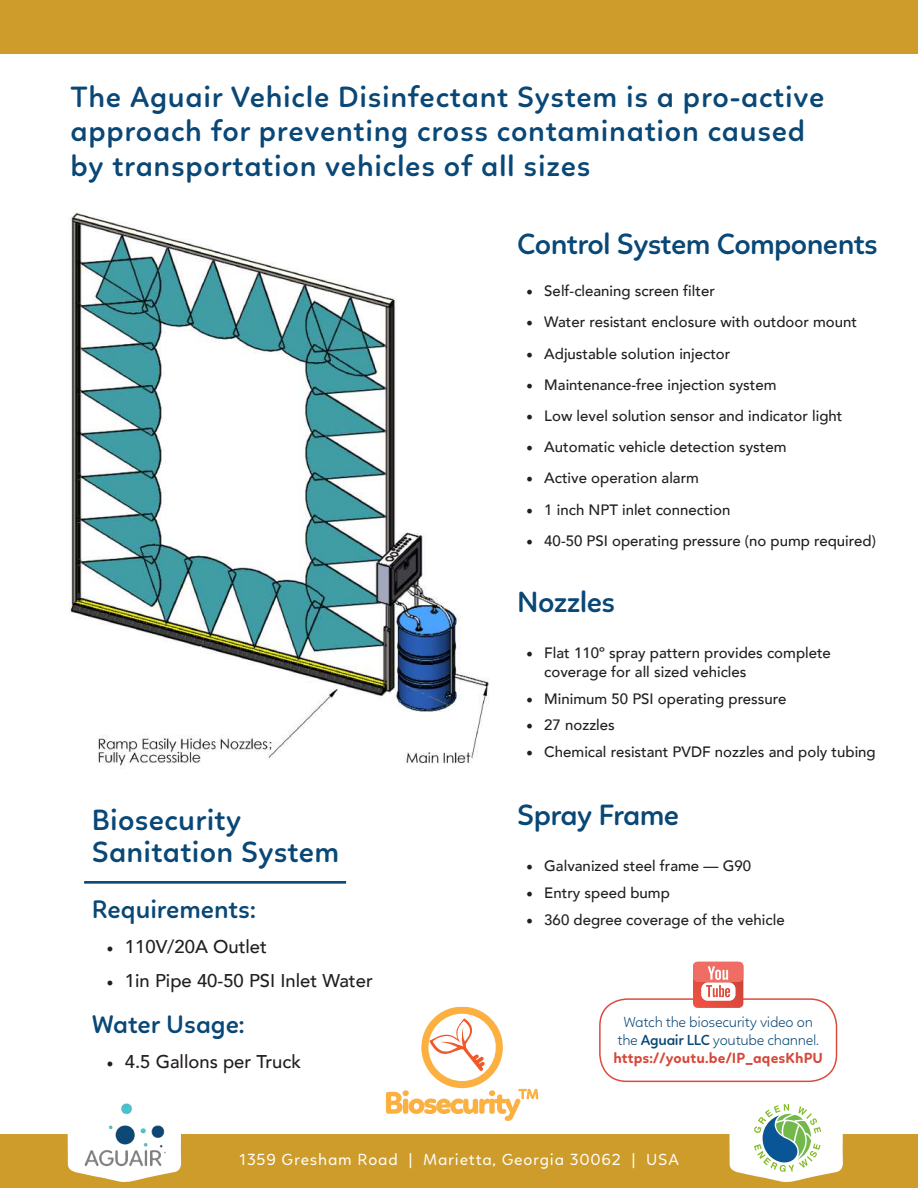
<style>
.page{position:relative;width:918px;height:1188px;background:#fff}
.page>*{position:absolute;margin:0;border:0;box-sizing:border-box;transform-origin:0 0}
.t1{font:600 30px/34.5px "Linotte";letter-spacing:.025em;color:#094776}
.t2{font:600 30px "Linotte";letter-spacing:-.02em;color:#094776}
.t3{font:600 25.95px "Linotte";color:#094776}
.t4{font:500 18.45px "Avenir";color:#231f20}
.t5{font:16.5px "Linotte";letter-spacing:.05em;color:#fff}
.t6{font:500 15px/19.2px "Avenir";color:#231f20}
.t7{font:300 15px/18px "Linotte";letter-spacing:-.02em;color:#094776;text-align:center}
.s1{font-family:"Minion Pro";font-weight:400;font-size:18px}
.s2{font-family:"Minion Pro";font-weight:400}
.s3{font-weight:600}
.s4{font-weight:700;color:#d7483b}
</style>
<div class="page">
<img style="left:68px;top:211px;width:421px;height:555px">
<div style="left:0;top:0;width:918px;height:54px;background:#ce9c2a"></div>
<div style="left:0;top:1134px;width:918px;height:54px;background:#ce9c2a"></div>
<svg style="left:67px;top:1134px;width:115px;height:48px"></svg>
<img style="left:74px;top:1103px;width:94px;height:68px">
<svg style="left:728px;top:1076px;width:115px;height:106px"></svg>
<svg style="left:386px;top:1007px;width:153px;height:114px"></svg>
<hr style="left:84px;top:881px;width:262px;height:3px;background:#094776">
<div style="left:599px;top:998px;width:238px;height:84px;border:2px solid #db4a3d;border-radius:27px"></div>
<svg style="left:693px;top:962px;width:50px;height:46px"></svg>
<h1 class="t1" style="left:70px;top:79px;width:755px">The Aguair Vehicle Disinfectant System is a pro-active approach for preventing cross contamination caused by transportation vehicles of all sizes</h1>
<h1 class="t2" style="left:517px;top:227px;width:362px">Control System Components</h1>
<p class="t6" style="left:526px;top:281px;width:190px"><span class="s1">•</span> Self-cleaning screen filter</p>
<p class="t6" style="left:526px;top:312px;width:332px"><span class="s1">•</span> Water resistant enclosure with outdoor mount</p>
<p class="t6" style="left:526px;top:343px;width:206px"><span class="s1">•</span> Adjustable solution injector</p>
<p class="t6" style="left:526px;top:374px;width:252px"><span class="s1">•</span> Maintenance-free injection system</p>
<p class="t6" style="left:526px;top:405px;width:318px"><span class="s1">•</span> Low level solution sensor and indicator light</p>
<p class="t6" style="left:526px;top:437px;width:262px"><span class="s1">•</span> Automatic vehicle detection system</p>
<p class="t6" style="left:526px;top:468px;width:174px"><span class="s1">•</span> Active operation alarm</p>
<p class="t6" style="left:526px;top:499px;width:206px"><span class="s1">•</span> 1 inch NPT inlet connection</p>
<p class="t6" style="left:526px;top:530px;width:351px"><span class="s1">•</span> 40-50 PSI operating pressure (no pump required)</p>
<h1 class="t1" style="left:92px;top:804px;width:249px;line-height:32.2px">Biosecurity<br>Sanitation System</h1>
<h2 class="t3" style="left:92px;top:894px;width:166px">Requirements:</h2>
<p class="t4" style="left:106px;top:930px;width:162px"><span class="s2">•</span> 110V/20A Outlet</p>
<p class="t4" style="left:106px;top:965px;width:268px"><span class="s2">•</span> 1in Pipe 40-50 PSI Inlet Water</p>
<h2 class="t3" style="left:92px;top:1009px;width:154px">Water Usage:</h2>
<p class="t4" style="left:106px;top:1046px;width:196px"><span class="s2">•</span> 4.5 Gallons per Truck</p>
<h1 class="t2" style="left:517px;top:584px;width:99px">Nozzles</h1>
<p class="t6" style="left:544px;top:642px;width:288px;text-indent:-18px"><span class="s1">•</span> Flat 110º spray pattern provides complete coverage for all sized vehicles</p>
<p class="t6" style="left:526px;top:688px;width:262px"><span class="s1">•</span> Minimum 50 PSI operating pressure</p>
<p class="t6" style="left:526px;top:715px;width:90px"><span class="s1">•</span> 27 nozzles</p>
<p class="t6" style="left:526px;top:742px;width:351px"><span class="s1">•</span> Chemical resistant PVDF nozzles and poly tubing</p>
<h1 class="t2" style="left:517px;top:798px;width:163px">Spray Frame</h1>
<p class="t6" style="left:526px;top:856px;width:226px"><span class="s1">•</span> Galvanized steel frame — G90</p>
<p class="t6" style="left:526px;top:883px;width:145px"><span class="s1">•</span> Entry speed bump</p>
<p class="t6" style="left:526px;top:909px;width:260px"><span class="s1">•</span> 360 degree coverage of the vehicle</p>
<p class="t7" style="left:613px;top:1013px;width:211px">Watch the biosecurity video on the <span class="s3">Aguair LLC</span> youtube channel. <span class="s4">https://youtu.be/IP_aqesKhPU</span></p>
<p class="t5" style="left:239px;top:1150px;width:441px">1359 Gresham Road | Marietta, Georgia 30062 | USA</p>
</div>
